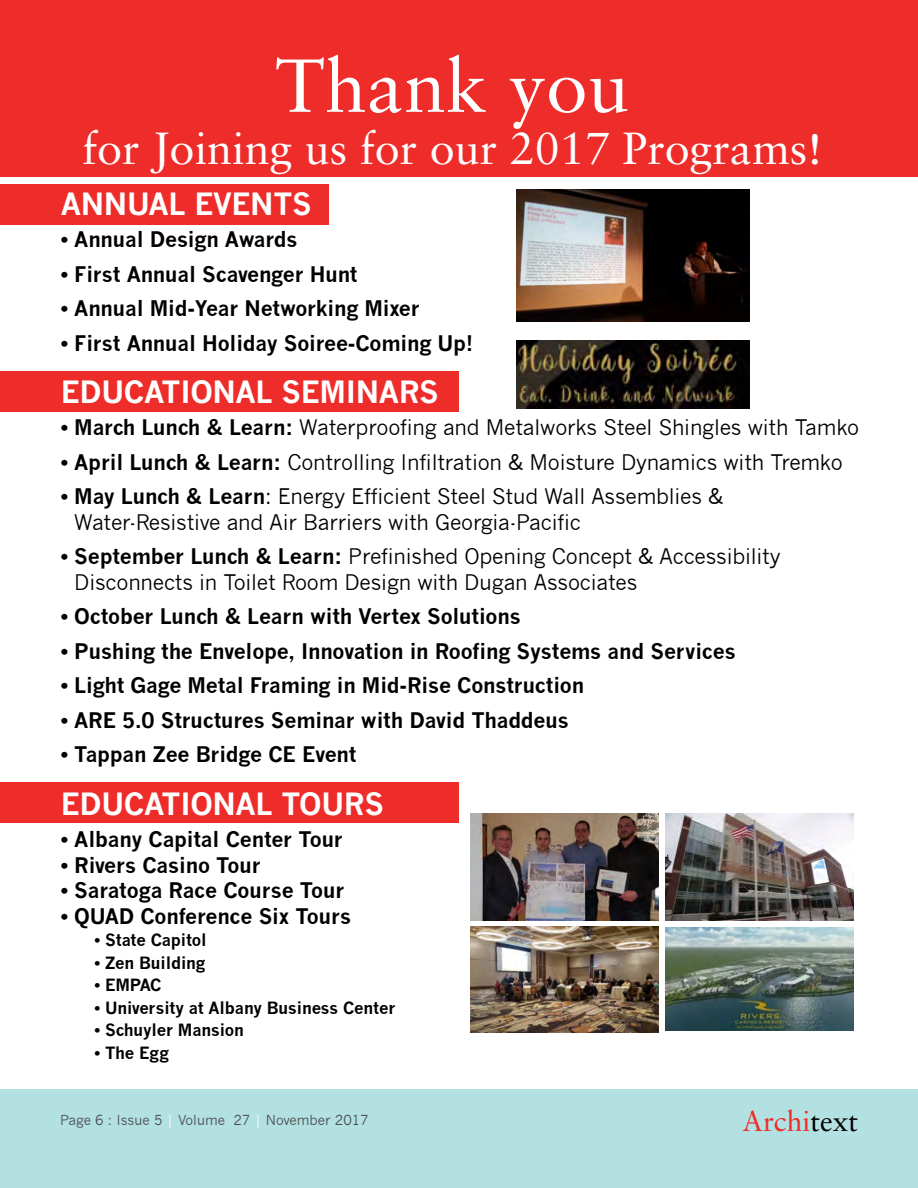
<style>
.page{position:relative;width:918px;height:1188px;background:#fff}
.page>*{position:absolute;margin:0;border:0;box-sizing:border-box;transform-origin:0 0}
.t1{font:75px "Sabon";color:#fff}
.t2{font:45px "Sabon";color:#fff}
.t3{font:700 30px "News Gothic";letter-spacing:-.01em;color:#fff}
.t4{font:28.5px "Sabon";color:#ee2c2a}
.t5{font:700 21px "News Gothic";letter-spacing:-.01em;color:#000}
.t6{font:21px/25.5px "News Gothic";letter-spacing:-.01em;color:#000}
.t7{font:700 16.5px "News Gothic";letter-spacing:-.01em;color:#000}
.t8{font:13.5px "News Gothic";color:#4d4d4f}
.s1{font-weight:700}
.s2{color:#fff}
.s3{color:#000}
</style>
<div class="page">
<div style="left:0;top:1089px;width:918px;height:99px;background:#b3e0e1"></div>
<div style="left:0;top:782px;width:459px;height:41px;background:#ee2c2a"></div>
<div style="left:0;top:372px;width:459px;height:40px;background:#ee2c2a"></div>
<div style="left:0;top:185px;width:328px;height:40px;background:#ee2c2a"></div>
<div style="left:0;top:0;width:918px;height:176px;background:#ee2c2a"></div>
<img style="left:516px;top:341px;width:234px;height:68px">
<img style="left:666px;top:814px;width:187px;height:106px">
<img style="left:666px;top:927px;width:187px;height:103px">
<img style="left:471px;top:926px;width:187px;height:106px">
<img style="left:516px;top:189px;width:234px;height:132px">
<img style="left:471px;top:814px;width:187px;height:106px">
<h1 class="t1" style="left:275px;top:41px;width:356px">Thank you</h1>
<h2 class="t2" style="left:82px;top:122px;width:742px">for Joining us for our 2017 Programs!</h2>
<h3 class="t3" style="left:61px;top:185px;width:253px">ANNUAL EVENTS</h3>
<p class="t5" style="left:61px;top:227px;width:238px">• Annual Design Awards</p>
<p class="t5" style="left:61px;top:261px;width:298px">• First Annual Scavenger Hunt</p>
<p class="t5" style="left:61px;top:296px;width:360px">• Annual Mid-Year Networking Mixer</p>
<p class="t5" style="left:61px;top:330px;width:414px">• First Annual Holiday Soiree-Coming Up!</p>
<h3 class="t3" style="left:61px;top:374px;width:380px">EDUCATIONAL SEMINARS</h3>
<p class="t6" style="left:61px;top:415px;width:800px"><span class="s1">• March Lunch &amp; Learn:</span> Waterproofing and Metalworks Steel Shingles with Tamko</p>
<p class="t6" style="left:61px;top:450px;width:784px"><span class="s1">• April Lunch &amp; Learn:</span> Controlling Infiltration &amp; Moisture Dynamics with Tremko</p>
<p class="t6" style="left:74px;top:484px;width:651px;text-indent:-14px"><span class="s1">• May Lunch &amp; Learn</span>: Energy Efficient Steel Stud Wall Assemblies &amp;<br>Water-Resistive and Air Barriers with Georgia-Pacific</p>
<p class="t6" style="left:74px;top:544px;width:708px;text-indent:-14px"><span class="s1">• September Lunch &amp; Learn:</span> Prefinished Opening Concept &amp; Accessibility<br>Disconnects in Toilet Room Design with Dugan Associates</p>
<p class="t5" style="left:61px;top:604px;width:462px">• October Lunch &amp; Learn with Vertex Solutions</p>
<p class="t5" style="left:61px;top:638px;width:677px">• Pushing the Envelope, Innovation in Roofing Systems and Services</p>
<p class="t5" style="left:61px;top:673px;width:525px">• Light Gage Metal Framing in Mid-Rise Construction</p>
<p class="t5" style="left:61px;top:707px;width:510px">• ARE 5.0 Structures Seminar with David Thaddeus</p>
<p class="t5" style="left:61px;top:742px;width:297px">• Tappan Zee Bridge CE Event</p>
<h3 class="t3" style="left:61px;top:785px;width:325px">EDUCATIONAL TOURS</h3>
<p class="t5" style="left:61px;top:827px;width:284px">• Albany Capital Center Tour</p>
<p class="t5" style="left:61px;top:852px;width:201px">• Rivers Casino Tour</p>
<p class="t5" style="left:61px;top:878px;width:285px">• Saratoga Race Course Tour</p>
<p class="t5" style="left:61px;top:903px;width:292px">• QUAD Conference Six Tours</p>
<p class="t7" style="left:94px;top:930px;width:114px">• State Capitol</p>
<p class="t7" style="left:94px;top:952px;width:112px">• Zen Building</p>
<p class="t7" style="left:94px;top:975px;width:69px">• EMPAC</p>
<p class="t7" style="left:94px;top:997px;width:302px">• University at Albany Business Center</p>
<p class="t7" style="left:94px;top:1020px;width:151px">• Schuyler Mansion</p>
<p class="t7" style="left:94px;top:1042px;width:76px">• The Egg</p>
<p class="t8" style="left:60px;top:1112px;width:310px">Page 6 : Issue 5 <span class="s2">|</span> Volume 27 <span class="s2">|</span> November 2017</p>
<h3 class="t4" style="left:742px;top:1104px;width:117px">Archi<span class="s3">text</span></h3>
</div>
